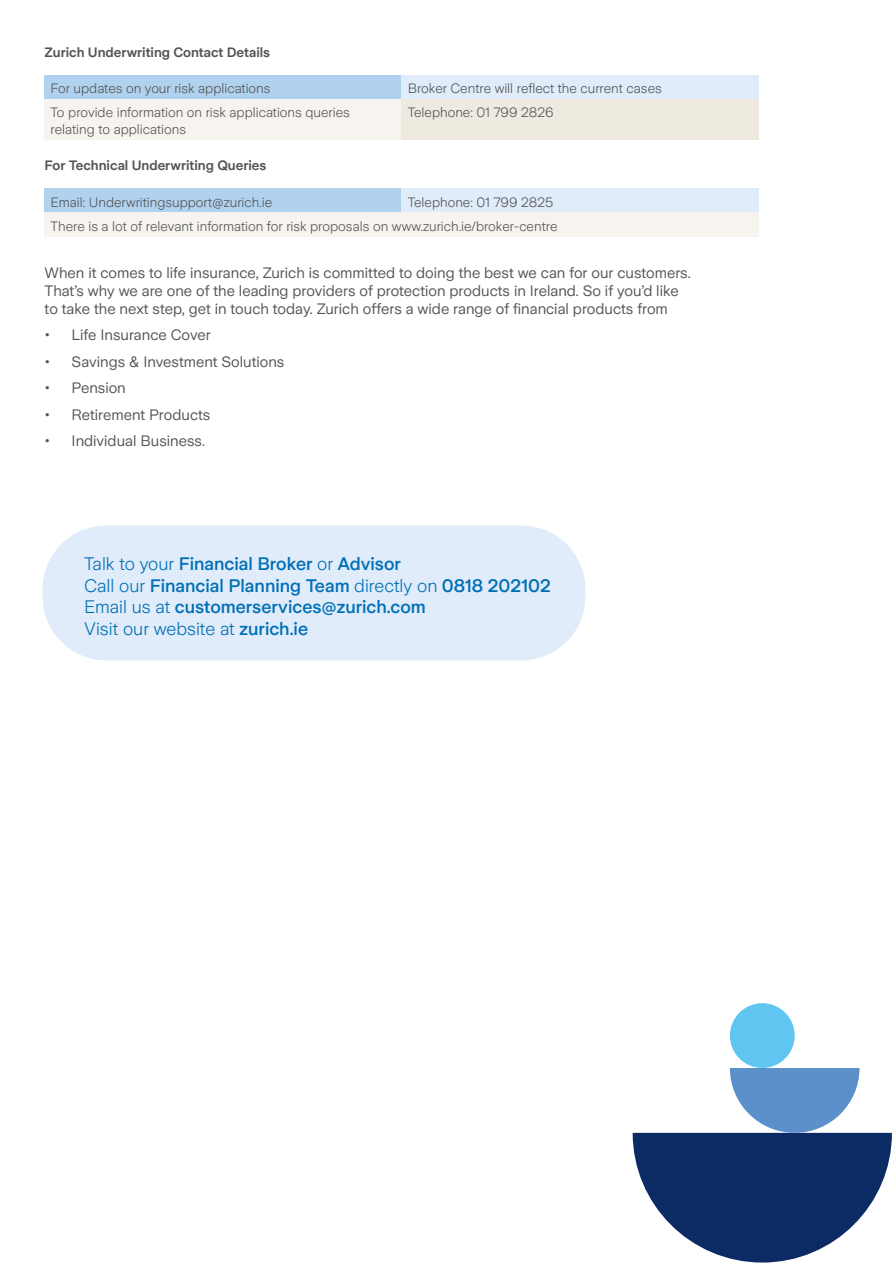
<style>
.page{position:relative;width:893px;height:1263px;background:#fff}
.page>*{position:absolute;margin:0;border:0;box-sizing:border-box;transform-origin:0 0}
.t1{font:500 18px/21.6px "Zurich Sans";color:#006fb6}
.t2{font:15px/18px "Zurich Sans";color:#535454}
.t3{font:300 13.5px/16.2px "Zurich Sans";color:#535454}
.t4{font:600 13.5px "Zurich Sans";color:#535454}
.s1{font-weight:300}
</style>
<div class="page">
<svg style="left:633px;top:1068px;width:259px;height:194px"></svg>
<div style="left:730px;top:1003px;width:65px;height:65px;background:#60c6f1;border-radius:50%"></div>
<div style="left:43px;top:525px;width:542px;height:135px;background:#e0ecf9;border-radius:64px"></div>
<div style="left:45px;top:75px;width:357px;height:24px;background:#b1d2ef"></div>
<div style="left:402px;top:75px;width:357px;height:24px;background:#e0ecf9"></div>
<div style="left:45px;top:99px;width:357px;height:41px;background:#f7f4ef"></div>
<div style="left:402px;top:99px;width:357px;height:41px;background:#eeeae0"></div>
<div style="left:45px;top:189px;width:357px;height:24px;background:#b1d2ef"></div>
<div style="left:402px;top:189px;width:357px;height:24px;background:#e0ecf9"></div>
<div style="left:45px;top:213px;width:714px;height:24px;background:#f7f4ef"></div>
<p class="t4" style="left:45px;top:45px;width:227px">Zurich Underwriting Contact Details</p>
<p class="t3" style="left:51px;top:81px;width:221px">For updates on your risk applications</p>
<p class="t3" style="left:408px;top:81px;width:255px">Broker Centre will reflect the current cases</p>
<p class="t3" style="left:51px;top:105px;width:301px">To provide information on risk applications queries relating to applications</p>
<p class="t3" style="left:408px;top:105px;width:147px">Telephone: 01 799 2826</p>
<p class="t4" style="left:45px;top:158px;width:223px">For Technical Underwriting Queries</p>
<p class="t3" style="left:51px;top:190px;width:508px;line-height:24px;text-indent:357px">Telephone: 01 799 2825<br>There is a lot of relevant information for risk proposals on www.zurich.ie/broker-centre</p>
<p class="t2" style="left:45px;top:264px;width:648px">When it comes to life insurance, Zurich is committed to doing the best we can for our customers.<br>That’s why we are one of the leading providers of protection products in Ireland. So if you’d like to take the next step, get in touch today. Zurich offers a wide range of financial products from</p>
<p class="t2" style="left:45px;top:326px;width:168px">• Life Insurance Cover</p>
<p class="t2" style="left:45px;top:353px;width:241px">• Savings &amp; Investment Solutions</p>
<p class="t2" style="left:45px;top:379px;width:83px">• Pension</p>
<p class="t2" style="left:45px;top:406px;width:167px">• Retirement Products</p>
<p class="t2" style="left:45px;top:432px;width:162px">• Individual Business.</p>
<p class="t3" style="left:51px;top:194px;width:223px">Email: Underwritingsupport@zurich.ie</p>
<p class="t1" style="left:84px;top:553px;width:468px"><span class="s1">Talk to your</span> Financial Broker <span class="s1">or</span> Advisor<br><span class="s1">Call our</span> Financial Planning Team <span class="s1">directly on</span> 0818 202102<br><span class="s1">Email us at</span> customerservices@zurich.com<br><span class="s1">Visit our website at</span> zurich.ie</p>
</div>
